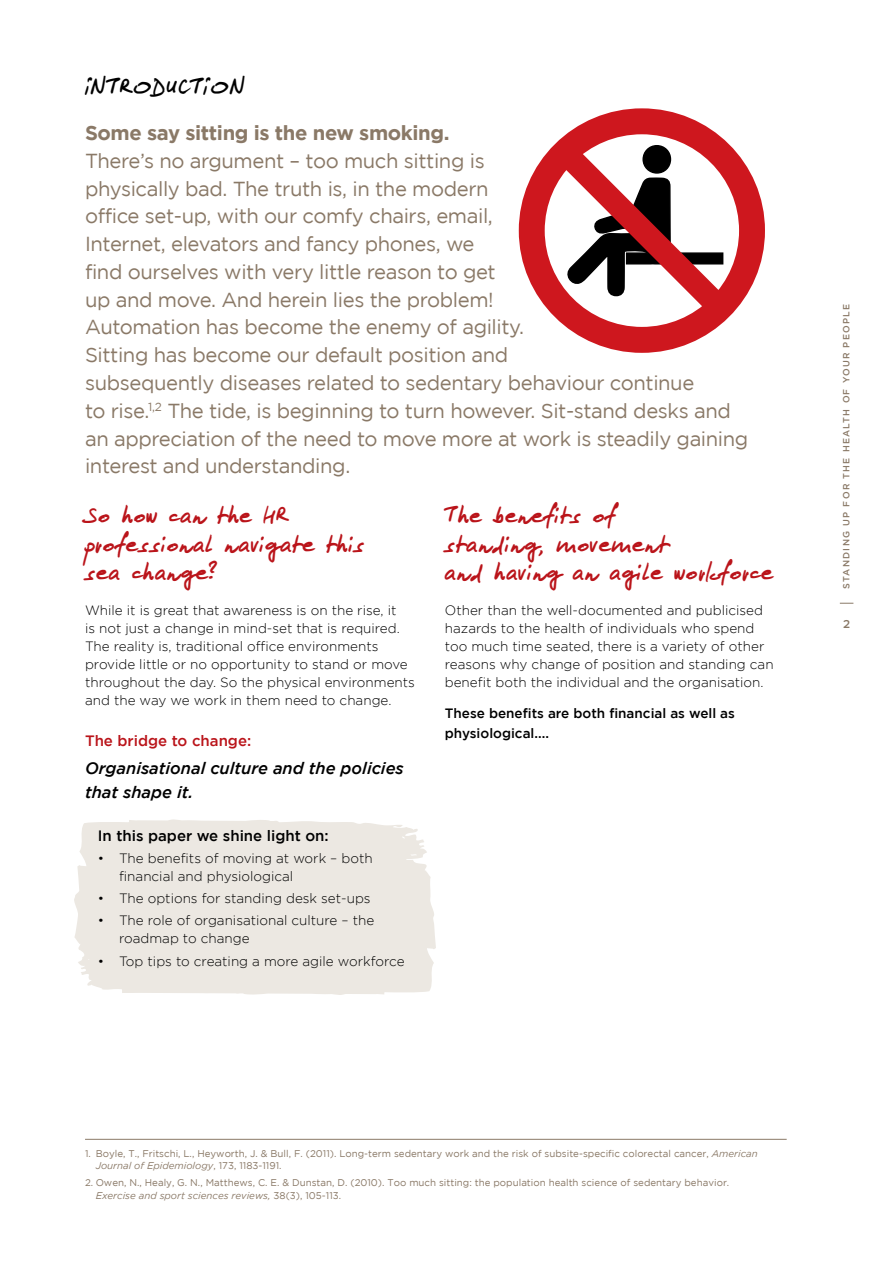
<style>
.page{position:relative;width:893px;height:1263px;background:#fff}
.page>*{position:absolute;margin:0;border:0;box-sizing:border-box;transform-origin:0 0}
.t1{font:22.65px "Lipsum";color:#000}
.t2{font:22.5px/28.5px "Lipsum";color:#ba141a}
.t3{font:20.25px/27.8px "Gotham";letter-spacing:-.02em;color:#8a7967}
.t4{font:700 20.25px "Gotham";letter-spacing:-.02em;color:#8a7967}
.t5{font:italic 500 16.5px/24px "Gotham";color:#000}
.t6{font:500 15px "Gotham";color:#000}
.t7{font:500 15px "Gotham";color:#ba141a}
.t8{font:300 13.5px/18px "Gotham";color:#000}
.t9{font:500 13.5px/20.2px "Gotham";color:#000}
.t10{font:600 12px "Proxima Nova";color:#8a7967}
.t11{font:9.75px/12.8px "Gotham";color:#8a7967}
.t12{font:500 9px "Gotham";letter-spacing:.14em;color:#8a7967}
.s1{font-style:italic}
</style>
<div class="page">
<div style="left:74px;top:819px;width:362px;height:176px;background:#ece8e2"></div>
<hr style="left:85px;top:1139px;width:702px;height:1px;background:#8a7967">
<svg style="left:840px;top:603px;width:13px;height:1px"></svg>
<svg style="left:531px;top:119px;width:223px;height:223px"></svg>
<div style="left:519px;top:108px;width:246px;height:245px;border:26px solid #ce171e;border-radius:50%"></div>
<h1 class="t1" style="left:85px;top:74px;width:162px">INTRODUCTION</h1>
<h3 class="t4" style="left:85px;top:121px;width:366px">Some say sitting is the new smoking.</h3>
<p class="t3" style="left:85px;top:147px;width:665px">There’s no argument – too much sitting is<br>physically bad. The truth is, in the modern<br>office set-up, with our comfy chairs, email,<br>Internet, elevators and fancy phones, we<br>find ourselves with very little reason to get<br>up and move. And herein lies the problem!<br>Automation has become the enemy of agility.<br>Sitting has become our default position and<br>subsequently diseases related to sedentary behaviour continue<br>to rise.<sup>1,2</sup> The tide, is beginning to turn however. Sit-stand desks and an appreciation of the need to move more at work is steadily gaining interest and understanding.</p>
<h2 class="t2" style="left:85px;top:501px;width:282px">So how can the HR professional navigate this sea change?</h2>
<p class="t8" style="left:85px;top:601px;width:331px">While it is great that awareness is on the rise, it<br>is not just a change in mind-set that is required.<br>The reality is, traditional office environments provide little or no opportunity to stand or move throughout the day. So the physical environments and the way we work in them need to change.</p>
<p class="t7" style="left:85px;top:732px;width:168px">The bridge to change:</p>
<p class="t5" style="left:85px;top:756px;width:320px">Organisational culture and the policies that shape it.</p>
<p class="t6" style="left:98px;top:827px;width:232px">In this paper we shine light on:</p>
<p class="t8" style="left:119px;top:849px;width:255px;text-indent:-21px">• The benefits of moving at work – both financial and physiological</p>
<p class="t8" style="left:98px;top:889px;width:274px">• The options for standing desk set-ups</p>
<p class="t8" style="left:119px;top:911px;width:257px;text-indent:-21px">• The role of organisational culture – the roadmap to change</p>
<p class="t8" style="left:98px;top:952px;width:308px">• Top tips to creating a more agile workforce</p>
<h2 class="t2" style="left:445px;top:501px;width:331px">The benefits of<br>standing, movement<br>and having an agile workforce</h2>
<p class="t8" style="left:445px;top:601px;width:330px">Other than the well-documented and publicised hazards to the health of individuals who spend too much time seated, there is a variety of other reasons why change of position and standing can benefit both the individual and the organisation.</p>
<p class="t9" style="left:445px;top:703px;width:292px">These benefits are both financial as well as physiological....</p>
<p class="t12" style="left:841px;top:589px;width:286px;rotate:-90deg">STANDING UP FOR THE HEALTH OF YOUR PEOPLE</p>
<p class="t10" style="left:843px;top:617px;width:9px">2</p>
<p class="t11" style="left:96px;top:1147px;width:664px;text-indent:-11px">1. Boyle, T., Fritschi, L., Heyworth, J. &amp; Bull, F. (2011). Long-term sedentary work and the risk of subsite-specific colorectal cancer, <span class="s1">American<br>Journal of Epidemiology</span>, 173, 1183-1191.</p>
<p class="t11" style="left:96px;top:1176px;width:635px;text-indent:-11px">2. Owen, N., Healy, G. N., Matthews, C. E. &amp; Dunstan, D. (2010). Too much sitting: the population health science of sedentary behavior.<br><span class="s1">Exercise and sport sciences reviews,</span> 38(3), 105-113.</p>
</div>
